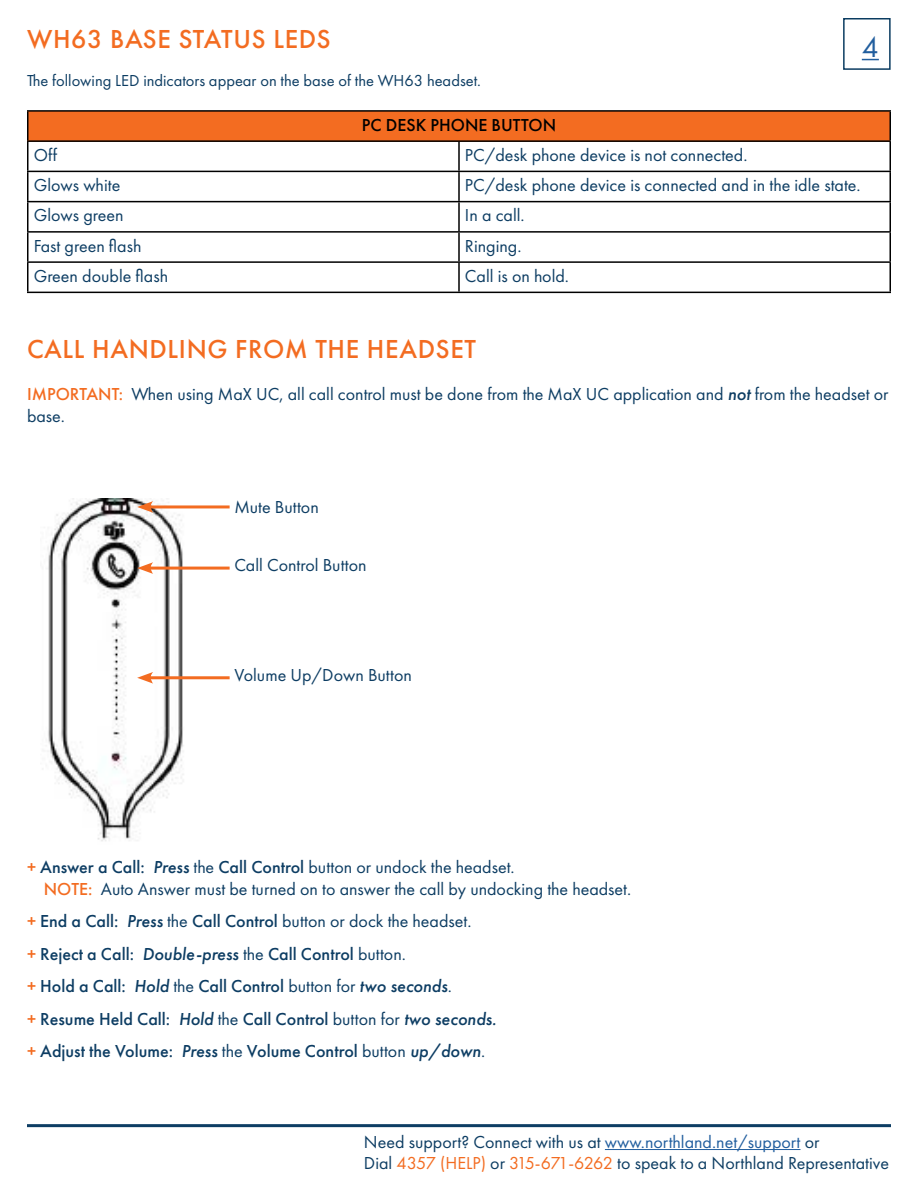
<style>
.page{position:relative;width:918px;height:1188px;background:#fff}
.page>*{position:absolute;margin:0;border:0;box-sizing:border-box;transform-origin:0 0}
.t1{font:30px "Futura PT";color:#215e9e}
.t2{font:500 27px "Futura PT";letter-spacing:.025em;color:#f36c21}
.t3{font:18px/21.6px "Futura PT";color:#0d3d63}
.t4{font:500 18px/32.4px "Futura PT";color:#0d3d63}
.t5{font:500 18px "Futura PT";color:#000}
.t6{font:16.5px "Futura PT";color:#0d3d63}
.s1{font-weight:500;color:#f36c21}
.s2{font-weight:500;font-style:italic}
.s3{font-weight:500}
.s4{color:#f36c21}
.s5{font-style:italic}
.s6{font-weight:400}
.s7{color:#215e9e}
</style>
<div class="page">
<hr style="left:27px;top:1124px;width:864px;height:3px;background:#0d3d63">
<div style="left:843px;top:18px;width:48px;height:52px;border:2px solid #0b3c61"></div>
<svg style="left:862px;top:59px;width:17px;height:1px"></svg>
<div style="left:28px;top:111px;width:862px;height:30px;background:#f36c21"></div>
<hr style="left:27px;top:110px;width:432px;height:2px;background:#000">
<hr style="left:459px;top:110px;width:432px;height:2px;background:#000">
<hr style="left:27px;top:140px;width:432px;height:2px;background:#000">
<hr style="left:459px;top:140px;width:432px;height:2px;background:#000">
<hr style="left:458px;top:142px;width:2px;height:29px;background:#000">
<hr style="left:27px;top:171px;width:432px;height:1px;background:#000">
<hr style="left:459px;top:171px;width:432px;height:1px;background:#000">
<hr style="left:458px;top:172px;width:2px;height:29px;background:#000">
<hr style="left:27px;top:201px;width:432px;height:1px;background:#000">
<hr style="left:459px;top:201px;width:432px;height:1px;background:#000">
<hr style="left:458px;top:202px;width:2px;height:29px;background:#000">
<hr style="left:27px;top:231px;width:432px;height:2px;background:#000">
<hr style="left:459px;top:231px;width:432px;height:2px;background:#000">
<hr style="left:458px;top:233px;width:2px;height:28px;background:#000">
<hr style="left:27px;top:261px;width:432px;height:2px;background:#000">
<svg style="left:27px;top:112px;width:1px;height:180px"></svg>
<hr style="left:459px;top:261px;width:432px;height:2px;background:#000">
<hr style="left:458px;top:263px;width:2px;height:29px;background:#000">
<svg style="left:890px;top:112px;width:1px;height:180px"></svg>
<hr style="left:27px;top:292px;width:432px;height:1px;background:#000">
<hr style="left:459px;top:292px;width:432px;height:1px;background:#000">
<img style="left:47px;top:499px;width:145px;height:342px">
<hr style="left:148px;top:567px;width:82px;height:3px;background:#f36c21">
<svg style="left:137px;top:562px;width:16px;height:12px"></svg>
<hr style="left:148px;top:676px;width:82px;height:3px;background:#f36c21">
<svg style="left:137px;top:672px;width:16px;height:12px"></svg>
<hr style="left:148px;top:505px;width:82px;height:3px;background:#f36c21">
<svg style="left:137px;top:501px;width:16px;height:12px"></svg>
<hr style="left:605px;top:1149px;width:195px;height:1px;background:#215e9e">
<h2 class="t2" style="left:27px;top:22px;width:305px">WH63 BASE STATUS LEDS</h2>
<h1 class="t1" style="left:862px;top:29px;width:19px">4</h1>
<p class="t6" style="left:27px;top:71px;width:456px">The following LED indicators appear on the base of the WH63 headset.</p>
<p class="t5" style="left:362px;top:114px;width:196px">PC DESK PHONE BUTTON</p>
<p class="t3" style="left:34px;top:144px;width:25px">Off</p>
<p class="t3" style="left:465px;top:144px;width:284px">PC/desk phone device is not connected.</p>
<p class="t3" style="left:34px;top:174px;width:88px">Glows white</p>
<p class="t3" style="left:465px;top:174px;width:397px">PC/desk phone device is connected and in the idle state.</p>
<p class="t3" style="left:34px;top:204px;width:91px">Glows green</p>
<p class="t3" style="left:465px;top:204px;width:61px">In a call.</p>
<p class="t3" style="left:34px;top:235px;width:109px">Fast green flash</p>
<p class="t3" style="left:465px;top:235px;width:58px">Ringing.</p>
<p class="t3" style="left:34px;top:265px;width:136px">Green double flash</p>
<p class="t3" style="left:465px;top:265px;width:106px">Call is on hold.</p>
<h2 class="t2" style="left:27px;top:332px;width:451px">CALL HANDLING FROM THE HEADSET</h2>
<p class="t3" style="left:27px;top:383px;width:863px"><span class="s1">IMPORTANT:</span> When using MaX UC, all call control must be done from the MaX UC application and <span class="s2">not</span> from the headset or base.</p>
<p class="t3" style="left:234px;top:496px;width:86px">Mute Button</p>
<p class="t3" style="left:234px;top:554px;width:134px">Call Control Button</p>
<p class="t3" style="left:234px;top:664px;width:179px">Volume Up/Down Button</p>
<p class="t3" style="left:44px;top:857px;width:589px;text-indent:-17px"><span class="s1">+</span> <span class="s3">Answer a Call:</span> <span class="s2">Press</span> the <span class="s3">Call Control</span> button or undock the headset.<br><span class="s1">NOTE:</span> Auto Answer must be turned on to answer the call by undocking the headset.</p>
<p class="t4" style="left:27px;top:905px;width:471px"><span class="s4">+</span> End a Call: <span class="s5">Press</span> <span class="s6">the</span> Call Control <span class="s6">button or dock the headset.<br></span><span class="s4">+</span> Reject a Call: <span class="s5">Double-press</span> <span class="s6">the</span> Call Control <span class="s6">button.<br></span><span class="s4">+</span> Hold a Call: <span class="s5">Hold</span> <span class="s6">the</span> Call Control <span class="s6">button for</span> <span class="s5">two seconds</span><span class="s6">.<br></span><span class="s4">+</span> Resume Held Call: <span class="s5">Hold</span> <span class="s6">the</span> Call Control <span class="s6">button for</span> <span class="s5">two seconds. </span><span class="s4">+</span> Adjust the Volume: <span class="s5">Press</span> <span class="s6">the</span> Volume Control <span class="s6">button</span> <span class="s5">up/down</span><span class="s6">.</span></p>
<p class="t3" style="left:364px;top:1131px;width:527px;line-height:21px">Need support? Connect with us at <span class="s7">www.northland.net/support</span> or<br>Dial <span class="s4">4357 (HELP)</span> or <span class="s4">315-671-6262</span> to speak to a Northland Representative</p>
</div>
